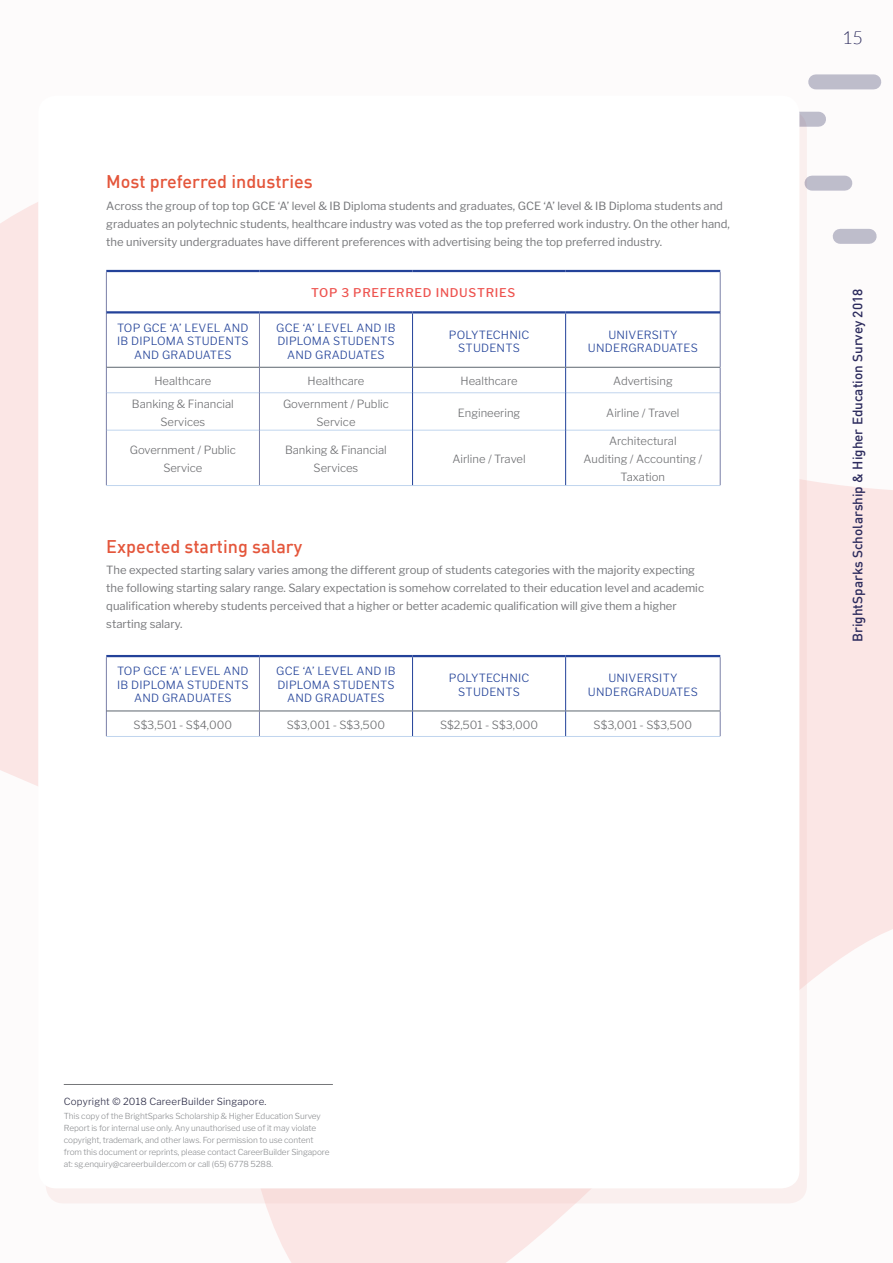
<style>
.page{position:relative;width:893px;height:1263px;background:#fff}
.page>*{position:absolute;margin:0;border:0;box-sizing:border-box;transform-origin:0 0}
.t1{font:500 18px "DIN";color:#e4563b}
.t2{font:300 18px "Lato";color:#2c2b5d}
.t3{font:500 13.5px "DIN";color:#2c2b5d}
.t4{font:500 12px "Libre Franklin";letter-spacing:.06em;color:#ee5450}
.t5{font:11.25px/18px "Libre Franklin";color:#757679}
.t6{font:300 11.25px/18px "Libre Franklin";color:#6c6d70;text-align:center}
.t7{font:300 11.25px/13.5px "Libre Franklin";letter-spacing:.02em;color:#214198}
.t8{font:300 9.75px "Libre Franklin";letter-spacing:.02em;color:#272742}
.t9{font:300 8.25px/12px "Libre Franklin";letter-spacing:-.01em;color:#8d8f92}
</style>
<div class="page">
<div style="left:0;top:0;width:893px;height:1263px;background:linear-gradient(to bottom,#fcf3f3,#fcf1f1)"></div>
<div style="left:46px;top:111px;width:761px;height:1092px;background:linear-gradient(to right,#f9e8e6,#f9e8e6);border-radius:18px"></div>
<div style="left:781px;top:112px;width:38px;height:15px;background:#bebdcb"></div>
<div style="left:816px;top:74px;width:58px;height:15px;background:#bebdcb"></div>
<div style="left:812px;top:176px;width:33px;height:15px;background:#bebdcb"></div>
<div style="left:840px;top:229px;width:29px;height:15px;background:#bebdcb"></div>
<div style="left:38px;top:96px;width:761px;height:1092px;background:#fff;border-radius:18px"></div>
<hr style="left:64px;top:1084px;width:269px;height:1px;background:#757679">
<hr style="left:413px;top:392px;width:153px;height:1px;background:#c1d5ee">
<hr style="left:566px;top:392px;width:154px;height:1px;background:#c1d5ee">
<hr style="left:413px;top:430px;width:153px;height:1px;background:#c1d5ee">
<hr style="left:566px;top:430px;width:154px;height:1px;background:#c1d5ee">
<hr style="left:413px;top:485px;width:153px;height:1px;background:#c1d5ee">
<hr style="left:566px;top:485px;width:154px;height:1px;background:#c1d5ee">
<hr style="left:106px;top:392px;width:153px;height:1px;background:#c1d5ee">
<hr style="left:260px;top:392px;width:152px;height:1px;background:#c1d5ee">
<hr style="left:106px;top:430px;width:153px;height:1px;background:#c1d5ee">
<hr style="left:260px;top:430px;width:152px;height:1px;background:#c1d5ee">
<hr style="left:106px;top:485px;width:153px;height:1px;background:#c1d5ee">
<hr style="left:259px;top:485px;width:154px;height:1px;background:#c1d5ee">
<hr style="left:720px;top:272px;width:1px;height:40px;background:#7a80a8">
<hr style="left:720px;top:312px;width:1px;height:55px;background:#7a80a8">
<svg style="left:720px;top:368px;width:1px;height:25px"></svg>
<hr style="left:720px;top:393px;width:1px;height:37px;background:#797fa7">
<hr style="left:720px;top:430px;width:1px;height:55px;background:#797fa7">
<hr style="left:106px;top:272px;width:1px;height:40px;background:#797fa7">
<hr style="left:106px;top:312px;width:1px;height:55px;background:#797fa7">
<hr style="left:259px;top:313px;width:1px;height:54px;background:#797fa7">
<svg style="left:106px;top:368px;width:1px;height:25px"></svg>
<svg style="left:259px;top:368px;width:1px;height:25px"></svg>
<hr style="left:106px;top:393px;width:1px;height:37px;background:#797fa7">
<hr style="left:259px;top:393px;width:1px;height:37px;background:#797fa7">
<hr style="left:106px;top:430px;width:1px;height:55px;background:#797fa7">
<hr style="left:259px;top:430px;width:1px;height:55px;background:#797fa7">
<hr style="left:106px;top:367px;width:153px;height:1px;background:#5d666f">
<hr style="left:259px;top:367px;width:154px;height:1px;background:#5d666f">
<hr style="left:413px;top:367px;width:153px;height:1px;background:#5e6770">
<hr style="left:566px;top:367px;width:154px;height:1px;background:#5e6770">
<hr style="left:106px;top:270px;width:153px;height:2px;background:#234299">
<hr style="left:259px;top:270px;width:154px;height:2px;background:#234299">
<hr style="left:413px;top:270px;width:153px;height:2px;background:#234299">
<hr style="left:566px;top:270px;width:154px;height:2px;background:#234299">
<hr style="left:106px;top:311px;width:153px;height:2px;background:#234299">
<hr style="left:259px;top:311px;width:154px;height:2px;background:#234299">
<hr style="left:413px;top:311px;width:153px;height:2px;background:#234299">
<hr style="left:566px;top:311px;width:154px;height:2px;background:#234299">
<hr style="left:412px;top:313px;width:1px;height:54px;background:#234299">
<hr style="left:565px;top:313px;width:1px;height:54px;background:#234299">
<svg style="left:412px;top:368px;width:1px;height:25px"></svg>
<svg style="left:565px;top:368px;width:1px;height:25px"></svg>
<hr style="left:412px;top:393px;width:1px;height:37px;background:#214198">
<hr style="left:565px;top:393px;width:1px;height:37px;background:#214198">
<hr style="left:412px;top:430px;width:1px;height:55px;background:#214198">
<hr style="left:565px;top:430px;width:1px;height:55px;background:#214198">
<hr style="left:413px;top:736px;width:153px;height:1px;background:#c1d5ee">
<hr style="left:566px;top:736px;width:154px;height:1px;background:#c1d5ee">
<hr style="left:106px;top:736px;width:153px;height:1px;background:#c1d5ee">
<hr style="left:259px;top:736px;width:154px;height:1px;background:#c1d5ee">
<hr style="left:720px;top:657px;width:1px;height:53px;background:#7a80a8">
<svg style="left:720px;top:711px;width:1px;height:25px"></svg>
<hr style="left:106px;top:657px;width:1px;height:54px;background:#797fa7">
<hr style="left:259px;top:657px;width:1px;height:53px;background:#797fa7">
<svg style="left:106px;top:711px;width:1px;height:25px"></svg>
<svg style="left:259px;top:711px;width:1px;height:25px"></svg>
<hr style="left:106px;top:710px;width:153px;height:1px;background:#5d666f">
<hr style="left:259px;top:710px;width:154px;height:1px;background:#5d666f">
<hr style="left:413px;top:710px;width:153px;height:1px;background:#5e6770">
<hr style="left:566px;top:710px;width:154px;height:1px;background:#5e6770">
<hr style="left:106px;top:655px;width:153px;height:2px;background:#234299">
<hr style="left:259px;top:655px;width:154px;height:2px;background:#234299">
<hr style="left:413px;top:655px;width:153px;height:2px;background:#234299">
<hr style="left:566px;top:655px;width:154px;height:2px;background:#234299">
<hr style="left:412px;top:657px;width:1px;height:53px;background:#234299">
<hr style="left:565px;top:657px;width:1px;height:53px;background:#234299">
<svg style="left:412px;top:711px;width:1px;height:25px"></svg>
<svg style="left:565px;top:711px;width:1px;height:25px"></svg>
<h1 class="t1" style="left:106px;top:170px;width:208px">Most preferred industries</h1>
<p class="t5" style="left:106px;top:197px;width:625px">Across the group of top top GCE ‘A’ level &amp; IB Diploma students and graduates, GCE ‘A’ level &amp; IB Diploma students and graduates an polytechnic students, healthcare industry was voted as the top preferred work industry. On the other hand, the university undergraduates have different preferences with advertising being the top preferred industry.</p>
<p class="t7" style="left:117px;top:321px;width:131px">Top GCE ‘A’ Level and<br>I B Diploma stude</p>
<p class="t7" style="left:225px;top:334px;width:17px">nts</p>
<p class="t7" style="left:134px;top:348px;width:37px">and graduates</p>
<p class="t4" style="left:311px;top:286px;width:206px">TOP 3 PREFERRED I NDUSTRI ES</p>
<p class="t7" style="left:276px;top:321px;width:121px">GCE ‘A’ Level and I B<br>Diploma stude</p>
<p class="t7" style="left:371px;top:334px;width:17px">nts</p>
<p class="t7" style="left:287px;top:348px;width:37px">and graduates</p>
<p class="t7" style="left:449px;top:328px;width:39px">Polytech</p>
<p class="t7" style="left:509px;top:328px;width:20px">nic</p>
<p class="t7" style="left:458px;top:341px;width:9px">stude</p>
<p class="t7" style="left:497px;top:341px;width:17px">nts</p>
<p class="t7" style="left:608px;top:328px;width:37px">Univers</p>
<p class="t7" style="left:659px;top:328px;width:20px">ity</p>
<p class="t7" style="left:588px;top:341px;width:26px">undergraduates</p>
<p class="t6" style="left:154px;top:372px;width:58px">Healthcare</p>
<p class="t6" style="left:307px;top:372px;width:58px">Healthcare</p>
<p class="t6" style="left:461px;top:372px;width:58px">Healthcare</p>
<p class="t6" style="left:613px;top:372px;width:61px">Advertising</p>
<p class="t6" style="left:132px;top:395px;width:103px">Banking &amp; Financial<br>Services</p>
<p class="t6" style="left:283px;top:395px;width:107px">Government / Public<br>Service</p>
<p class="t6" style="left:458px;top:404px;width:64px">Engineering</p>
<p class="t6" style="left:606px;top:404px;width:75px">Airline / Travel</p>
<p class="t6" style="left:130px;top:441px;width:107px">Government / Public<br>Service</p>
<p class="t6" style="left:285px;top:441px;width:103px">Banking &amp; Financial<br>Services</p>
<p class="t6" style="left:452px;top:450px;width:75px">Airline / Travel</p>
<p class="t6" style="left:583px;top:432px;width:120px">Architectural<br>Auditing / Accounting /<br>Taxation</p>
<h1 class="t1" style="left:106px;top:534px;width:197px">Expected starting salary</h1>
<p class="t5" style="left:106px;top:561px;width:599px">The expected starting salary varies among the different group of students categories with the majority expecting the following starting salary range. Salary expectation is somehow correlated to their education level and academic qualification whereby students perceived that a higher or better academic qualification will give them a higher starting salary.</p>
<p class="t7" style="left:117px;top:665px;width:131px">Top GCE ‘A’ Level and<br>I B Diploma stude</p>
<p class="t7" style="left:225px;top:678px;width:17px">nts</p>
<p class="t7" style="left:134px;top:692px;width:37px">and graduates</p>
<p class="t7" style="left:276px;top:665px;width:121px">GCE ‘A’ Level and I B<br>Diploma stude</p>
<p class="t7" style="left:371px;top:678px;width:17px">nts</p>
<p class="t7" style="left:287px;top:692px;width:37px">and graduates</p>
<p class="t7" style="left:449px;top:671px;width:39px">Polytech</p>
<p class="t7" style="left:509px;top:671px;width:20px">nic</p>
<p class="t7" style="left:458px;top:685px;width:9px">stude</p>
<p class="t7" style="left:497px;top:685px;width:17px">nts</p>
<p class="t7" style="left:608px;top:671px;width:37px">Univers</p>
<p class="t7" style="left:659px;top:671px;width:20px">ity</p>
<p class="t7" style="left:588px;top:685px;width:26px">undergraduates</p>
<p class="t6" style="left:134px;top:716px;width:100px">S$3,501 - S$4,000</p>
<p class="t6" style="left:287px;top:716px;width:100px">S$3,001 - S$3,500</p>
<p class="t6" style="left:440px;top:716px;width:100px">S$2,501 - S$3,000</p>
<p class="t6" style="left:594px;top:716px;width:100px">S$3,001 - S$3,500</p>
<h1 class="t2" style="left:842px;top:28px;width:22px">15</h1>
<p class="t3" style="left:849px;top:642px;width:355px;rotate:-90deg">BrightSparks Scholarship &amp; Higher Education Survey 2018</p>
<p class="t8" style="left:64px;top:1096px;width:204px">Copyright © 2018 CareerBuilder Singapore.</p>
<p class="t9" style="left:64px;top:1110px;width:267px">This copy of the BrightSparks Scholarship &amp; Higher Education Survey Report is for internal use only. Any unauthorised use of it may violate copyright, trademark, and other laws. For permission to use content from this document or reprints, please contact CareerBuilder Singapore at: sg.enquiry@careerbuilder.com or call (65) 6778 5288.</p>
</div>
